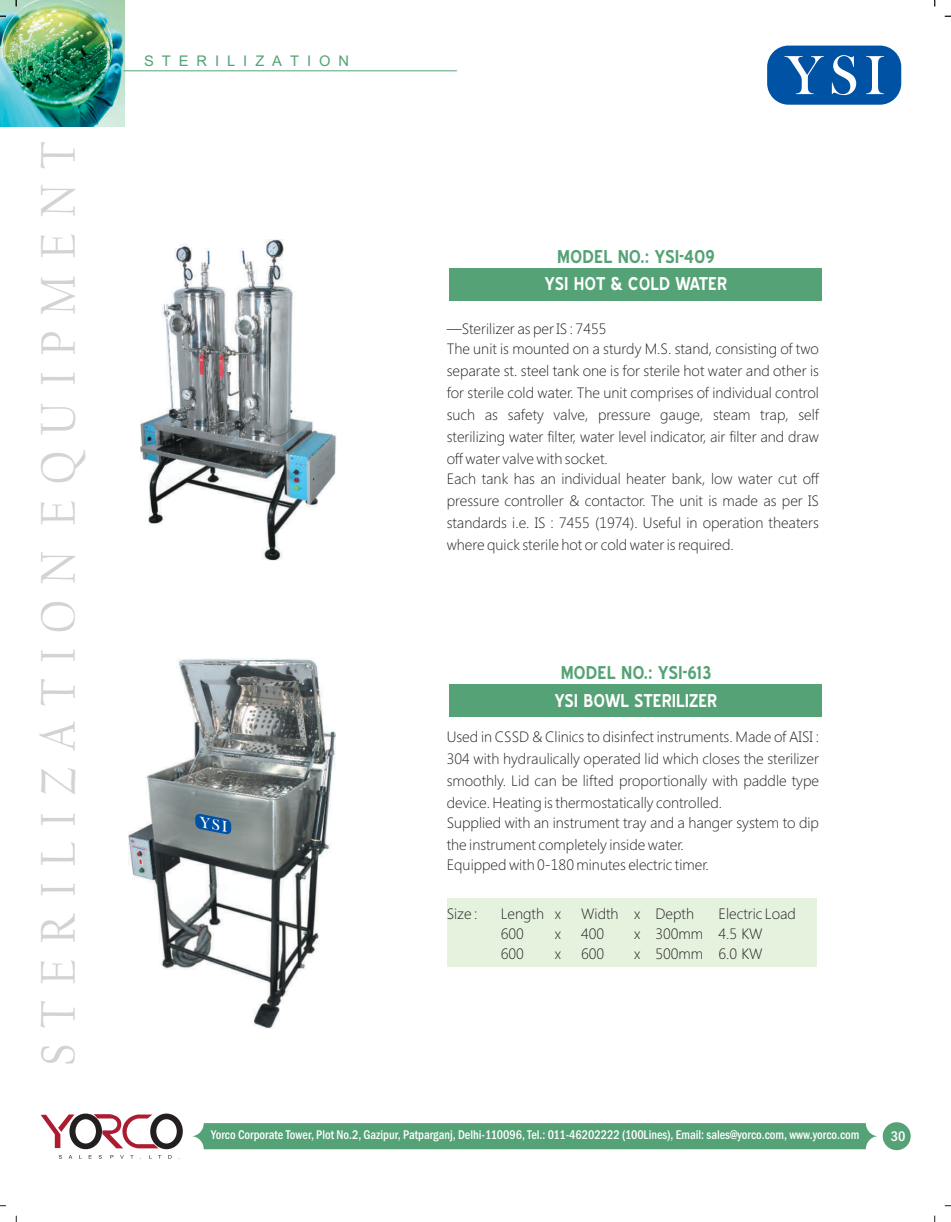
<style>
.page{position:relative;width:951px;height:1222px;background:#fff}
.page>*{position:absolute;margin:0;border:0;box-sizing:border-box;transform-origin:0 0}
.t1{font:57px "Bask Old Face";color:#fff}
.t2{font:50.55px "Californian FB";letter-spacing:.34em;color:#d1d3d4;scale:.9 1}
.t3{font:22.5px "Browallia UPC";letter-spacing:.355em;color:#54a275}
.t4{font:700 18px "Blue Highway";color:#fff;scale:.96 1}
.t5{font:700 18px "Blue Highway";color:#54a275}
.t6{font:300 15px/21.9px "Segoe UI";color:#231f20;text-align:justify}
.t7{font:500 condensed 14.4px "Franklin Gothic";color:#fff}
.t8{font:500 condensed 13.05px "Franklin Gothic";color:#fff;scale:.94 1}
</style>
<div class="page">
<div style="left:446px;top:898px;width:370px;height:69px;background:#e5f2de"></div>
<img style="left:128px;top:658px;width:208px;height:370px">
<img style="left:141px;top:239px;width:195px;height:321px">
<div style="left:191px;top:1123px;width:687px;height:26px;background:#54a275;border-radius:13px"></div>
<div style="left:882px;top:1122px;width:28px;height:28px;background:#54a275;border-radius:50%"></div>
<svg style="left:41px;top:1114px;width:33px;height:34px"></svg>
<div style="left:69px;top:1113px;width:33px;height:36px;border:6px solid #231f20;border-radius:50%"></div>
<svg style="left:94px;top:1114px;width:64px;height:34px"></svg>
<div style="left:150px;top:1113px;width:33px;height:36px;border:6px solid #231f20;border-radius:50%"></div>
<svg style="left:59px;top:1155px;width:113px;height:3px"></svg>
<img style="left:0;top:0;width:125px;height:126px">
<hr style="left:124px;top:70px;width:333px;height:1px;background:#54a275">
<div style="left:449px;top:268px;width:372px;height:33px;background:#54a275"></div>
<div style="left:449px;top:684px;width:372px;height:33px;background:#54a275"></div>
<div style="left:767px;top:46px;width:134px;height:59px;background:#0052a4;border:4px solid #0052a4;border-radius:19px"></div>
<svg style="left:195px;top:813px;width:36px;height:21px"></svg>
<h2 class="t2" style="left:37px;top:1066px;width:1029px;rotate:-90deg">STERILIZATION EQUIPMENT</h2>
<h3 class="t3" style="left:144px;top:47px;width:206px">STERILIZATION</h3>
<h1 class="t1" style="left:785px;top:55px;width:101px">YSI</h1>
<p class="t5" style="left:557px;top:249px;width:159px">MODEL NO.: YSI-409</p>
<p class="t4" style="left:545px;top:277px;width:191px">YSI HOT &amp; COLD WATER</p>
<p class="t6" style="left:446px;top:320px;width:374px;line-height:20px">—Sterilizer as per IS : 7455<br>The unit is mounted on a sturdy M.S. stand, consisting of two</p>
<p class="t6" style="left:446px;top:361px;width:374px">separate st. steel tank one is for sterile hot water and other is for sterile cold water. The unit comprises of individual control such as safety valve, pressure gauge, steam trap, self sterilizing water filter, water level indicator, air filter and draw off water valve with socket.</p>
<p class="t6" style="left:446px;top:469px;width:374px">Each tank has an individual heater bank, low water cut off pressure controller &amp; contactor. The unit is made as per IS standards i.e. IS : 7455 (1974). Useful in operation theaters where quick sterile hot or cold water is required.</p>
<p class="t5" style="left:560px;top:666px;width:152px">MODEL NO.: YSI-613</p>
<p class="t4" style="left:554px;top:693px;width:171px">YSI BOWL STERILIZER</p>
<p class="t6" style="left:446px;top:727px;width:374px">Used in CSSD &amp; Clinics to disinfect instruments. Made of AISI :<br>304 with hydraulically operated lid which closes the sterilizer smoothly. Lid can be lifted proportionally with paddle type device. Heating is thermostatically controlled.</p>
<p class="t6" style="left:446px;top:813px;width:374px">Supplied with an instrument tray and a hanger system to dip the instrument completely inside water.</p>
<p class="t6" style="left:446px;top:855px;width:263px">Equipped with 0-180 minutes electric timer.</p>
<p class="t6" style="left:446px;top:904px;width:32px">Size :</p>
<p class="t6" style="left:500px;top:904px;width:62px">Length x</p>
<p class="t6" style="left:581px;top:904px;width:114px">Width x Depth</p>
<p class="t6" style="left:718px;top:904px;width:79px">Electric Load</p>
<p class="t6" style="left:500px;top:924px;width:25px">600</p>
<p class="t6" style="left:554px;top:924px;width:8px">x</p>
<p class="t6" style="left:581px;top:924px;width:25px">400</p>
<p class="t6" style="left:634px;top:924px;width:130px">x 300mm 4.5 KW</p>
<p class="t6" style="left:500px;top:944px;width:25px">600</p>
<p class="t6" style="left:554px;top:944px;width:8px">x</p>
<p class="t6" style="left:581px;top:944px;width:25px">600</p>
<p class="t6" style="left:634px;top:944px;width:130px">x 500mm 6.0 KW</p>
<p class="t8" style="left:211px;top:1130px;width:691px">Yorco Corporate Tower, Plot No.2, Gazipur, Patparganj, Delhi-110096, Tel.: 011-46202222 (100Lines), Email: sales@yorco.com, www.yorco.com</p>
<p class="t7" style="left:890px;top:1131px;width:16px">30</p>
</div>
